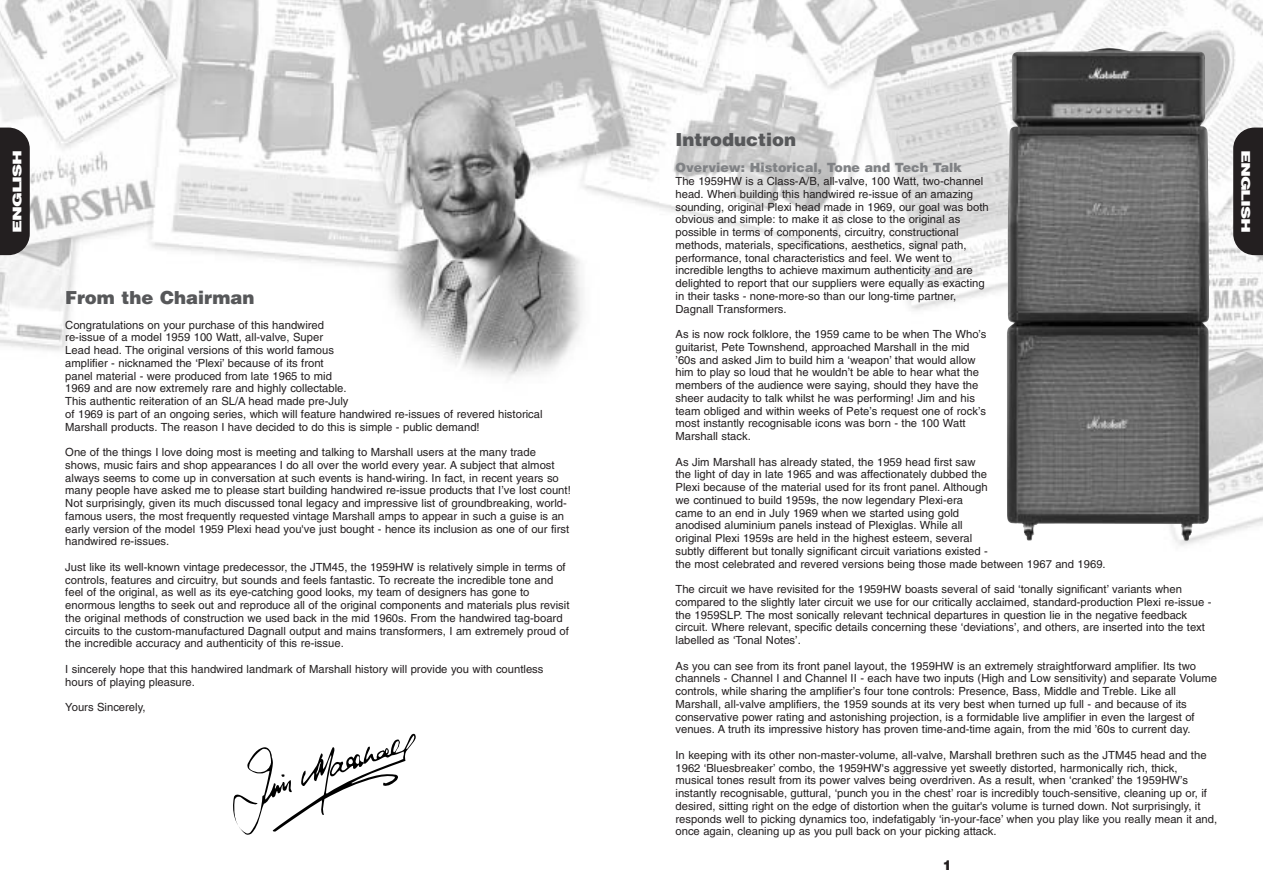
<style>
.page{position:relative;width:1263px;height:893px;background:#fff}
.page>*{position:absolute;margin:0;border:0;box-sizing:border-box;transform-origin:0 0}
.t1{font:900 18px "Helvetica";color:#57585a}
.t2{font:900 13.5px "Helvetica";color:#231f20}
.t3{font:900 12.75px "Helvetica";color:#808285}
.t4{font:900 12px "Helvetica";letter-spacing:-.065em;color:#fff;scale:1.5 1}
.t5{font:11.25px/12.8px "Helvetica";color:#231f20}
</style>
<div class="page">
<img style="left:0;top:0;width:1263px;height:734px">
<svg style="left:0;top:128px;width:30px;height:127px;background:#2e2a2b"></svg>
<svg style="left:1233px;top:128px;width:30px;height:127px;background:#2e2a2b"></svg>
<svg style="left:233px;top:734px;width:183px;height:101px"></svg>
<img style="left:1007px;top:48px;width:202px;height:493px">
<h1 class="t1" style="left:675px;top:130px;width:122px">Introduction</h1>
<p class="t4" style="left:10px;top:233px;width:57px;rotate:-90deg">ENGLISH</p>
<p class="t4" style="left:1253px;top:150px;width:57px;rotate:90deg">ENGLISH</p>
<p class="t3" style="left:675px;top:160px;width:288px">Overview: Historical, Tone and Tech Talk</p>
<p class="t5" style="left:675px;top:176px;width:315px">The 1959HW is a Class-A/B, all-valve, 100 Watt, two-channel head. When building this handwired re-issue of an amazing sounding, original Plexi head made in 1969, our goal was both obvious and simple: to make it as close to the original as possible in terms of components, circuitry, constructional methods, materials, specifications, aesthetics, signal path, performance, tonal characteristics and feel. We went to incredible lengths to achieve maximum authenticity and are delighted to report that our suppliers were equally as exacting in their tasks - none-more-so than our long-time partner, Dagnall Transformers.</p>
<p class="t5" style="left:675px;top:329px;width:313px">As is now rock folklore, the 1959 came to be when The Who’s guitarist, Pete Townshend, approached Marshall in the mid ’60s and asked Jim to build him a ‘weapon’ that would allow him to play so loud that he wouldn’t be able to hear what the members of the audience were saying, should they have the sheer audacity to talk whilst he was performing! Jim and his team obliged and within weeks of Pete’s request one of rock’s most instantly recognisable icons was born - the 100 Watt Marshall stack.</p>
<p class="t5" style="left:675px;top:456px;width:432px">As Jim Marshall has already stated, the 1959 head first saw<br>the light of day in late 1965 and was affectionately dubbed the<br>Plexi because of the material used for its front panel. Although<br>we continued to build 1959s, the now legendary Plexi-era<br>came to an end in July 1969 when we started using gold<br>anodised aluminium panels instead of Plexiglas. While all<br>original Plexi 1959s are held in the highest esteem, several<br>subtly different but tonally significant circuit variations existed -<br>the most celebrated and revered versions being those made between 1967 and 1969.</p>
<p class="t5" style="left:675px;top:584px;width:537px">The circuit we have revisited for the 1959HW boasts several of said ‘tonally significant’ variants when compared to the slightly later circuit we use for our critically acclaimed, standard-production Plexi re-issue - the 1959SLP. The most sonically relevant technical departures in question lie in the negative feedback circuit. Where relevant, specific details concerning these ‘deviations’, and others, are inserted into the text labelled as ‘Tonal Notes’.</p>
<p class="t5" style="left:675px;top:660px;width:543px">As you can see from its front panel layout, the 1959HW is an extremely straightforward amplifier. Its two channels - Channel I and Channel II - each have two inputs (High and Low sensitivity) and separate Volume controls, while sharing the amplifier’s four tone controls: Presence, Bass, Middle and Treble. Like all Marshall, all-valve amplifiers, the 1959 sounds at its very best when turned up full - and because of its conservative power rating and astonishing projection, is a formidable live amplifier in even the largest of venues. A truth its impressive history has proven time-and-time again, from the mid ’60s to current day.</p>
<p class="t5" style="left:675px;top:749px;width:543px">In keeping with its other non-master-volume, all-valve, Marshall brethren such as the JTM45 head and the 1962 ‘Bluesbreaker’ combo, the 1959HW's aggressive yet sweetly distorted, harmonically rich, thick, musical tones result from its power valves being overdriven. As a result, when ‘cranked’ the 1959HW’s instantly recognisable, guttural, ‘punch you in the chest’ roar is incredibly touch-sensitive, cleaning up or, if desired, sitting right on the edge of distortion when the guitar's volume is turned down. Not surprisingly, it responds well to picking dynamics too, indefatigably ‘in-your-face’ when you play like you really mean it and, once again, cleaning up as you pull back on your picking attack.</p>
<h1 class="t1" style="left:65px;top:287px;width:191px">From the Chairman</h1>
<p class="t5" style="left:65px;top:319px;width:479px">Congratulations on your purchase of this handwired<br>re-issue of a model 1959 100 Watt, all-valve, Super<br>Lead head. The original versions of this world famous<br>amplifier - nicknamed the ‘Plexi’ because of its front<br>panel material - were produced from late 1965 to mid<br>1969 and are now extremely rare and highly collectable.<br>This authentic reiteration of an SL/A head made pre-July<br>of 1969 is part of an ongoing series, which will feature handwired re-issues of revered historical Marshall products. The reason I have decided to do this is simple - public demand!</p>
<p class="t5" style="left:65px;top:447px;width:507px">One of the things I love doing most is meeting and talking to Marshall users at the many trade shows, music fairs and shop appearances I do all over the world every year. A subject that almost always seems to come up in conversation at such events is hand-wiring. In fact, in recent years so many people have asked me to please start building handwired re-issue products that I’ve lost count!<br>Not surprisingly, given its much discussed tonal legacy and impressive list of groundbreaking, world&shy;famous users, the most frequently requested vintage Marshall amps to appear in such a guise is an early version of the model 1959 Plexi head you've just bought - hence its inclusion as one of our first handwired re-issues.</p>
<p class="t5" style="left:65px;top:562px;width:506px">Just like its well-known vintage predecessor, the JTM45, the 1959HW is relatively simple in terms of controls, features and circuitry, but sounds and feels fantastic. To recreate the incredible tone and feel of the original, as well as its eye-catching good looks, my team of designers has gone to enormous lengths to seek out and reproduce all of the original components and materials plus revisit the original methods of construction we used back in the mid 1960s. From the handwired tag-board circuits to the custom-manufactured Dagnall output and mains transformers, I am extremely proud of the incredible accuracy and authenticity of this re-issue.</p>
<p class="t5" style="left:65px;top:664px;width:480px">I sincerely hope that this handwired landmark of Marshall history will provide you with countless hours of playing pleasure.</p>
<p class="t5" style="left:65px;top:702px;width:82px">Yours Sincerely,</p>
<p class="t2" style="left:943px;top:858px;width:11px">1</p>
</div>
